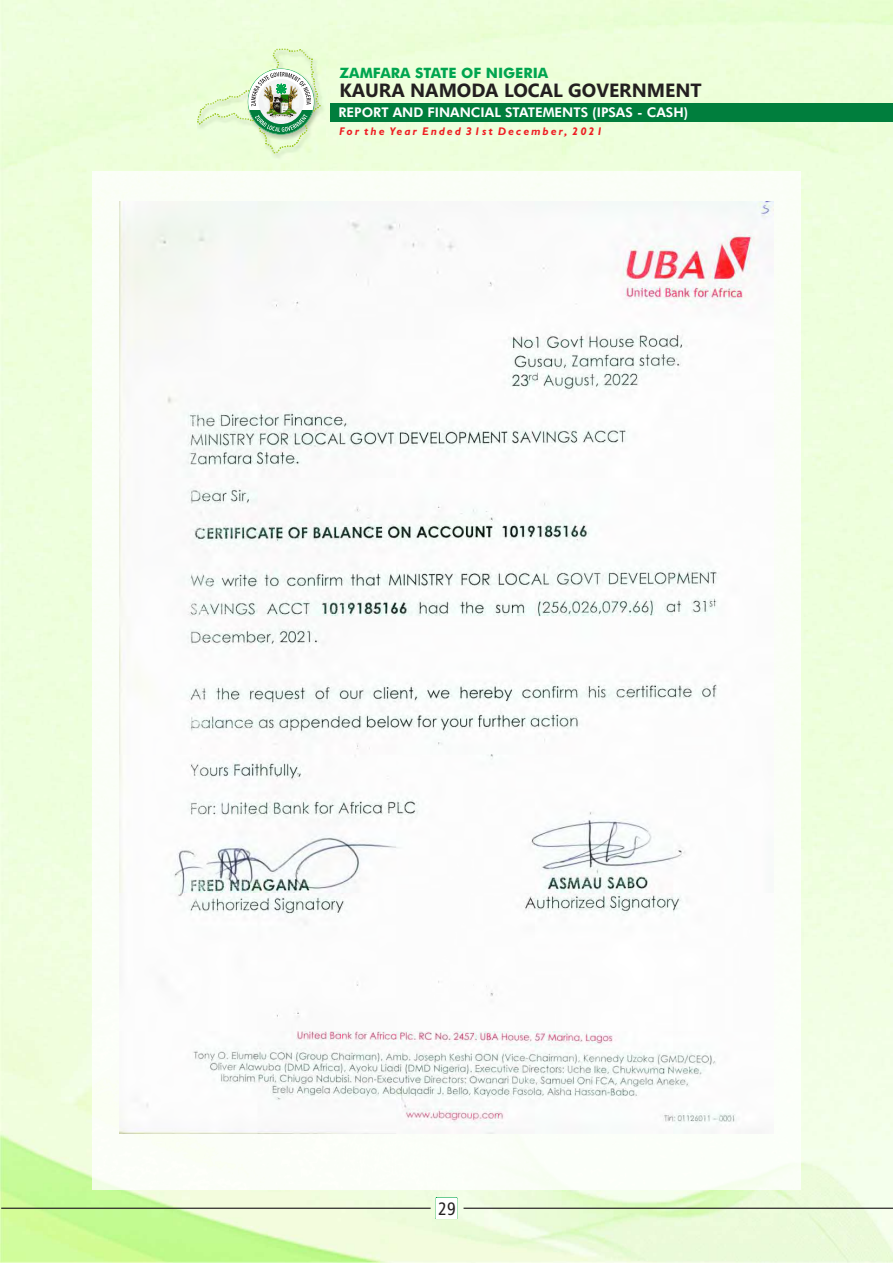
<style>
.page{position:relative;width:893px;height:1263px;background:#fff}
.page>*{position:absolute;margin:0;border:0;box-sizing:border-box;transform-origin:0 0}
.t1{font:700 19.2px "Segoe UI";color:#231f20}
.t2{font:18px "Humanist 777 BT Roman Condensed B";color:#231f20}
.t3{font:500 14.25px "Futura BT";color:#00a54f}
.t4{font:800 13.35px "Futura BT";color:#fff}
.t5{font:italic 700 11.1px "Humanist 521 BT";letter-spacing:.195em;color:#ee1d23}
</style>
<div class="page">
<hr style="left:1px;top:1207px;width:430px;height:2px;background:#231f20">
<svg style="left:436px;top:1197px;width:21px;height:1px"></svg>
<hr style="left:464px;top:1207px;width:429px;height:2px;background:#231f20">
<img style="left:120px;top:202px;width:653px;height:932px">
<div style="left:330px;top:103px;width:563px;height:19px;background:#007e3d"></div>
<div style="left:197px;top:50px;width:129px;height:110px;background:#edffd9"></div>
<svg style="left:197px;top:49px;width:123px;height:104px;background:#d3e9c5"></svg>
<p class="t3" style="left:340px;top:67px;width:210px">ZAMFARA STATE OF NIGERIA</p>
<h1 class="t1" style="left:340px;top:83px;width:364px">KAURA NAMODA LOCAL GOVERNMENT</h1>
<p class="t5" style="left:339px;top:126px;width:265px">For the Year Ended 31st December, 2021</p>
<p class="t4" style="left:338px;top:107px;width:351px">REPORT AND FINANCIAL STATEMENTS (IPSAS - CASH)</p>
<h2 class="t2" style="left:438px;top:1201px;width:19px">29</h2>
</div>
